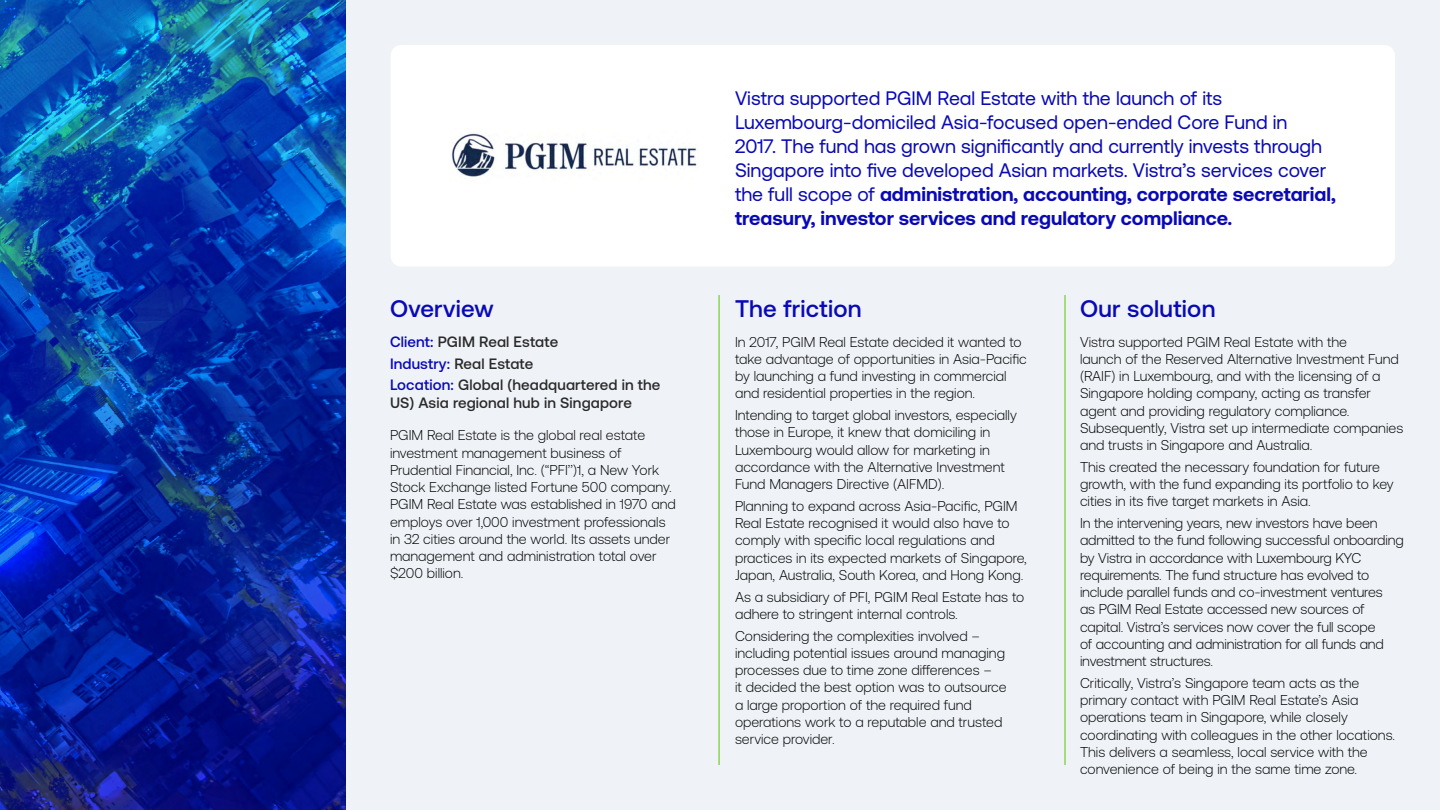
<style>
.page{position:relative;width:1440px;height:810px;background:#fff}
.page>*{position:absolute;margin:0;border:0;box-sizing:border-box;transform-origin:0 0}
.t1{font:500 24px "Vistra Sans";letter-spacing:.01em;color:#0909b7}
.t2{font:19.5px/24px "Vistra Sans";color:#0909b7}
.t3{font:500 15px/21.3px "Vistra Sans";letter-spacing:.01em;color:#2a2a2a}
.t4{font:300 14.25px/17.2px "Vistra Sans";color:#000}
.s1{color:#0909b7}
.s2{font-weight:700}
</style>
<div class="page">
<img style="left:0;top:0;width:346px;height:810px">
<div style="left:346px;top:0;width:1094px;height:810px;background:#eff3f8"></div>
<div style="left:391px;top:45px;width:1004px;height:222px;background:#fff;border-radius:10px"></div>
<hr style="left:1065px;top:295px;width:1px;height:470px;background:#5bc500">
<hr style="left:719px;top:295px;width:1px;height:470px;background:#5bc500">
<img style="left:451px;top:133px;width:246px;height:44px">
<h1 class="t1" style="left:390px;top:296px;width:105px">Overview</h1>
<p class="t3" style="left:390px;top:331px;width:272px"><span class="s1">Client:</span> PGIM Real Estate<br><span class="s1">Industry:</span> Real Estate<br><span class="s1">Location:</span> Global (headquartered in the</p>
<p class="t3" style="left:390px;top:392px;width:243px">US) Asia regional hub in Singapore</p>
<p class="t4" style="left:390px;top:427px;width:287px">PGIM Real Estate is the global real estate investment management business of Prudential Financial, Inc. (“PFI’’)1, a New York Stock Exchange listed Fortune 500 company.<br>PGIM Real Estate was established in 1970 and employs over 1,000 investment professionals in 32 cities around the world. Its assets under management and administration total over $200 billion.</p>
<p class="t2" style="left:735px;top:86px;width:603px">Vistra supported PGIM Real Estate with the launch of its Luxembourg-domiciled Asia-focused open-ended Core Fund in<br>2017. The fund has grown significantly and currently invests through Singapore into five developed Asian markets. Vistra’s services cover the full scope of <span class="s2">administration, accounting, corporate secretarial, treasury, investor services and regulatory compliance.</span></p>
<h1 class="t1" style="left:735px;top:296px;width:128px">The friction</h1>
<p class="t4" style="left:735px;top:333px;width:293px">In 2017, PGIM Real Estate decided it wanted to take advantage of opportunities in Asia-Pacific by launching a fund investing in commercial and residential properties in the region.</p>
<p class="t4" style="left:735px;top:407px;width:283px">Intending to target global investors, especially those in Europe, it knew that domiciling in Luxembourg would allow for marketing in accordance with the Alternative Investment Fund Managers Directive (AIFMD).</p>
<p class="t4" style="left:735px;top:497px;width:293px">Planning to expand across Asia-Pacific, PGIM Real Estate recognised it would also have to comply with specific local regulations and practices in its expected markets of Singapore, Japan, Australia, South Korea, and Hong Kong.</p>
<p class="t4" style="left:735px;top:588px;width:291px">As a subsidiary of PFI, PGIM Real Estate has to adhere to stringent internal controls.</p>
<p class="t4" style="left:735px;top:627px;width:273px">Considering the complexities involved – including potential issues around managing processes due to time zone differences –<br>it decided the best option was to outsource a large proportion of the required fund operations work to a reputable and trusted service provider.</p>
<h1 class="t1" style="left:1080px;top:296px;width:137px">Our solution</h1>
<p class="t4" style="left:1080px;top:333px;width:325px">Vistra supported PGIM Real Estate with the<br>launch of the Reserved Alternative Investment Fund (RAIF) in Luxembourg, and with the licensing of a Singapore holding company, acting as transfer agent and providing regulatory compliance.<br>Subsequently, Vistra set up intermediate companies and trusts in Singapore and Australia.</p>
<p class="t4" style="left:1080px;top:458px;width:315px">This created the necessary foundation for future growth, with the fund expanding its portfolio to key cities in its five target markets in Asia.</p>
<p class="t4" style="left:1080px;top:515px;width:325px">In the intervening years, new investors have been admitted to the fund following successful onboarding by Vistra in accordance with Luxembourg KYC requirements. The fund structure has evolved to include parallel funds and co-investment ventures<br>as PGIM Real Estate accessed new sources of capital. Vistra’s services now cover the full scope<br>of accounting and administration for all funds and investment structures.</p>
<p class="t4" style="left:1080px;top:674px;width:317px">Critically, Vistra’s Singapore team acts as the primary contact with PGIM Real Estate’s Asia operations team in Singapore, while closely coordinating with colleagues in the other locations.<br>This delivers a seamless, local service with the convenience of being in the same time zone.</p>
</div>
